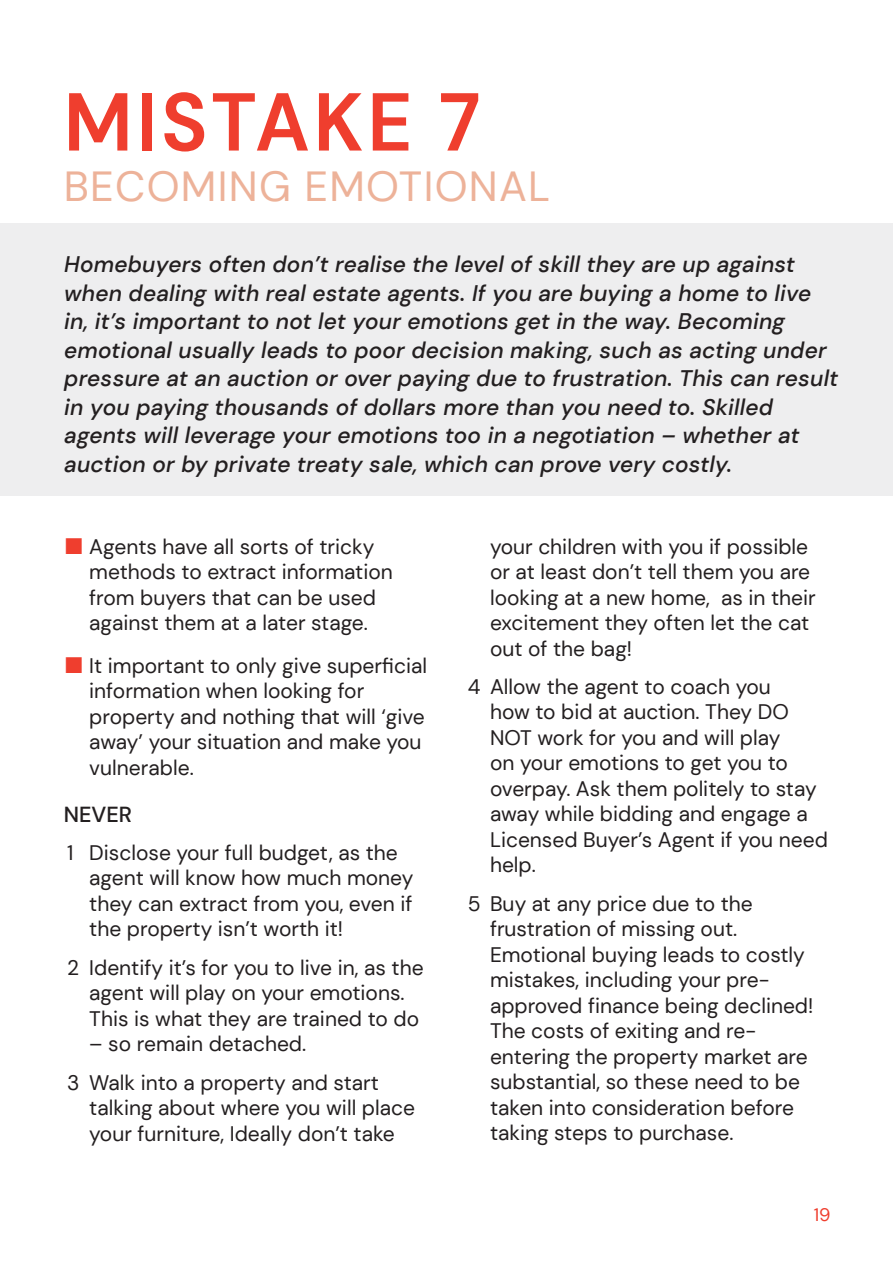
<style>
.page{position:relative;width:893px;height:1263px;background:#fff}
.page>*{position:absolute;margin:0;border:0;box-sizing:border-box;transform-origin:0 0}
.t1{font:700 81.9px "DM Sans";letter-spacing:.05em;color:#ef3e2e;scale:.95 1}
.t2{font:42px "DM Sans";letter-spacing:.03em;color:#edb299}
.t3{font:italic 500 22.5px/28.5px "DM Sans";letter-spacing:.01em;color:#231f20}
.t4{font:500 21.75px "DM Sans";color:#231f20}
.t5{font:21px/25.5px "DM Sans";color:#231f20}
.t6{font:18px "DM Sans";color:#ef3e2e}
.s1{font-family:"Alright Sans";font-weight:300;font-size:22.5px;color:#ef3e2e}
</style>
<div class="page">
<hr style="left:0;top:0;width:1px;height:1263px;background:#fae9e0">
<svg style="left:0;top:1196px;width:1px;height:67px"></svg>
<hr style="left:0;top:967px;width:1px;height:229px;background:#fcf9c4">
<svg style="left:0;top:1031px;width:1px;height:23px"></svg>
<svg style="left:0;top:898px;width:1px;height:116px"></svg>
<div style="left:0;top:223px;width:893px;height:272px;background:#eeeeef"></div>
<h1 class="t1" style="left:64px;top:71px;width:440px">MISTAKE 7</h1>
<h2 class="t2" style="left:64px;top:160px;width:488px">BECOMING EMOTIONAL</h2>
<p class="t3" style="left:64px;top:250px;width:775px">Homebuyers often don’t realise the level of skill they are up against when dealing with real estate agents. If you are buying a home to live in, it’s important to not let your emotions get in the way. Becoming emotional usually leads to poor decision making, such as acting under pressure at an auction or over paying due to frustration. This can result in you paying thousands of dollars more than you need to. Skilled agents will leverage your emotions too in a negotiation – whether at auction or by private treaty sale, which can prove very costly.</p>
<p class="t5" style="left:89px;top:533px;width:305px;text-indent:-26px"><span class="s1">■</span> Agents have all sorts of tricky methods to extract information from buyers that can be used against them at a later stage.</p>
<p class="t5" style="left:89px;top:652px;width:339px;text-indent:-26px"><span class="s1">■</span> It important to only give superficial information when looking for property and nothing that will ‘give away’ your situation and make you vulnerable.</p>
<p class="t4" style="left:64px;top:801px;width:70px">NEVER</p>
<p class="t5" style="left:89px;top:840px;width:326px;text-indent:-22px">1 Disclose your full budget, as the agent will know how much money they can extract from you, even if the property isn’t worth it!</p>
<p class="t5" style="left:89px;top:954px;width:336px;text-indent:-22px">2 Identify it’s for you to live in, as the agent will play on your emotions.<br>This is what they are trained to do</p>
<p class="t5" style="left:67px;top:1025px;width:313px;line-height:38.2px;text-indent:22px">– so remain detached.<br>3 Walk into a property and start</p>
<p class="t5" style="left:89px;top:1095px;width:327px">talking about where you will place your furniture, Ideally don’t take</p>
<p class="t5" style="left:490px;top:533px;width:327px">your children with you if possible or at least don’t tell them you are looking at a new home, as in their excitement they often let the cat out of the bag!</p>
<p class="t5" style="left:490px;top:674px;width:339px;text-indent:-22px">4 Allow the agent to coach you<br>how to bid at auction. They DO<br>NOT work for you and will play<br>on your emotions to get you to overpay. Ask them politely to stay away while bidding and engage a<br>Licensed Buyer’s Agent if you need help.</p>
<p class="t5" style="left:490px;top:890px;width:325px;text-indent:-22px">5 Buy at any price due to the frustration of missing out.<br>Emotional buying leads to costly mistakes, including your pre&shy;approved finance being declined!<br>The costs of exiting and re&shy;entering the property market are substantial, so these need to be taken into consideration before taking steps to purchase.</p>
<p class="t6" style="left:814px;top:1204px;width:18px">19</p>
</div>
